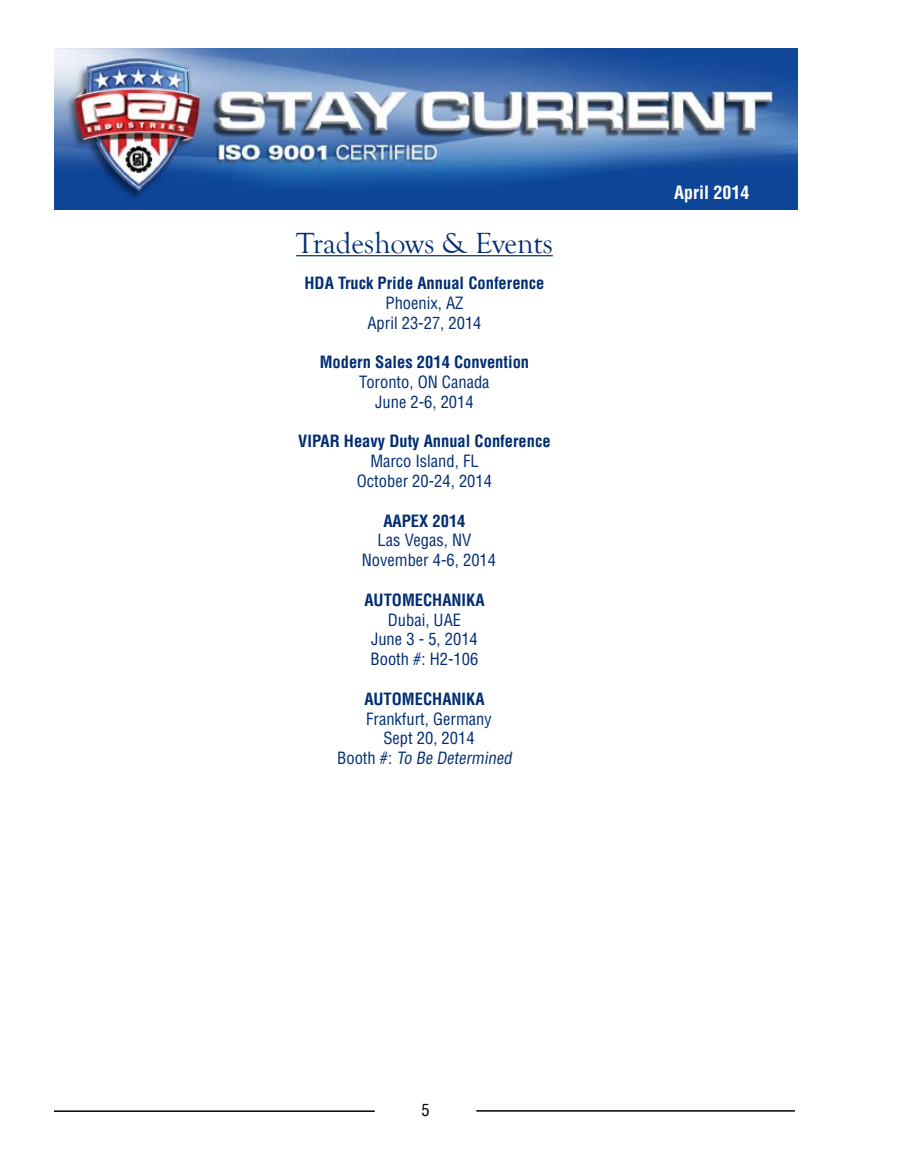
<style>
.page{position:relative;width:903px;height:1161px;background:#fff}
.page>*{position:absolute;margin:0;border:0;box-sizing:border-box;transform-origin:0 0}
.t1{font:30px "Goudy Old Style T";color:#002d73}
.t2{font:700 condensed 18px "Helvetica";color:#fff}
.t3{font:condensed 16.5px/19.8px "Helvetica";color:#002d73;text-align:center}
.t4{font:700 condensed 16.5px "Helvetica";color:#002d73}
.t5{font:condensed 16.5px "Helvetica";color:#000}
.s1{font-style:italic}
</style>
<div class="page">
<hr style="left:54px;top:1110px;width:321px;height:2px;background:#000">
<hr style="left:476px;top:1110px;width:319px;height:2px;background:#000">
<img style="left:54px;top:49px;width:743px;height:160px">
<hr style="left:296px;top:255px;width:257px;height:1px;background:#002d73">
<h1 class="t1" style="left:296px;top:227px;width:258px">Tradeshows &amp; Events</h1>
<p class="t4" style="left:305px;top:273px;width:241px">HDA Truck Pride Annual Conference</p>
<p class="t3" style="left:367px;top:293px;width:116px">Phoenix, AZ<br>April 23-27, 2014</p>
<p class="t4" style="left:320px;top:352px;width:211px">Modern Sales 2014 Convention</p>
<p class="t3" style="left:359px;top:372px;width:132px">Toronto, ON Canada<br>June 2-6, 2014</p>
<p class="t4" style="left:298px;top:431px;width:254px">VIPAR Heavy Duty Annual Conference</p>
<p class="t3" style="left:357px;top:451px;width:137px">Marco Island, FL<br>October 20-24, 2014</p>
<p class="t4" style="left:383px;top:510px;width:84px">AAPEX 2014</p>
<p class="t3" style="left:362px;top:530px;width:136px">Las Vegas, NV<br>November 4-6, 2014</p>
<p class="t4" style="left:364px;top:590px;width:122px">AUTOMECHANIKA</p>
<p class="t3" style="left:371px;top:610px;width:109px">Dubai, UAE<br>June 3 - 5, 2014<br>Booth #: H2-106</p>
<p class="t4" style="left:364px;top:689px;width:122px">AUTOMECHANIKA</p>
<p class="t3" style="left:337px;top:709px;width:179px">Frankfurt, Germany<br>Sept 20, 2014<br>B o o t h # : <span class="s1">To Be Determined</span></p>
<p class="t2" style="left:674px;top:181px;width:77px">April 2014</p>
<p class="t5" style="left:421px;top:1100px;width:10px">5</p>
</div>
